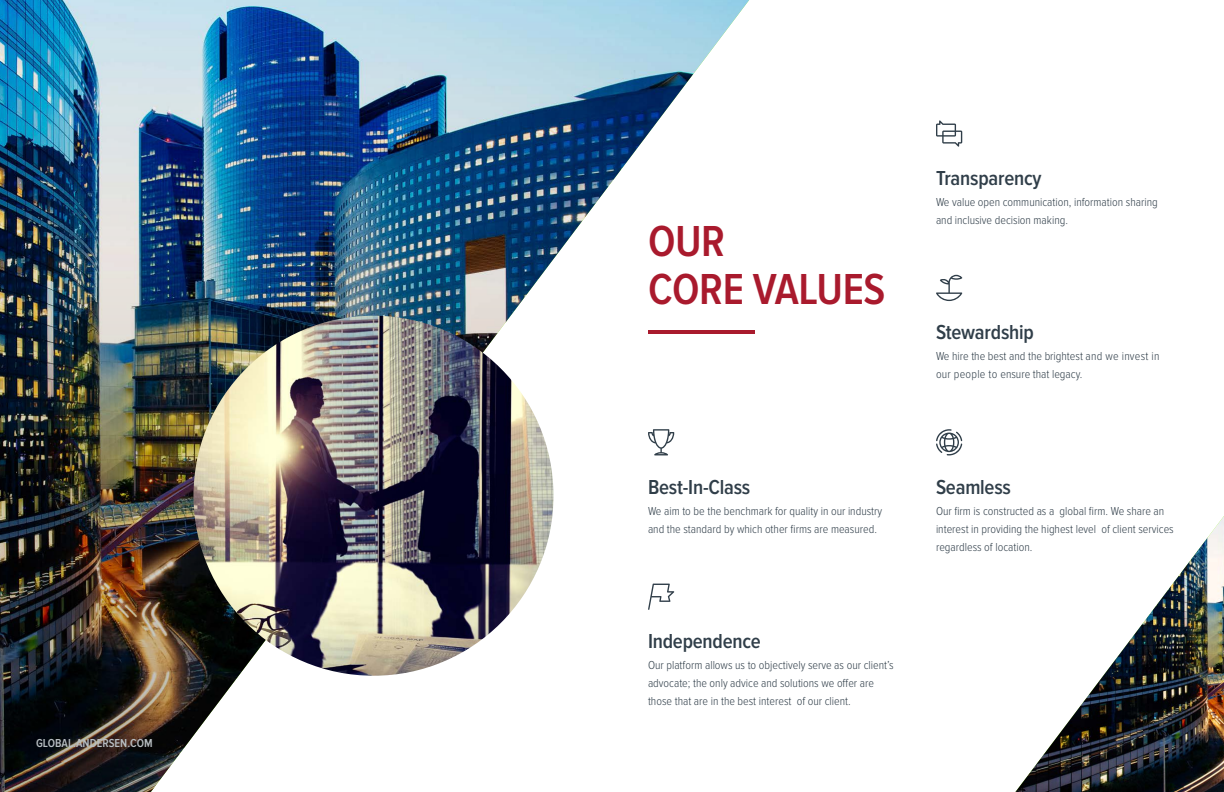
<style>
.page{position:relative;width:1224px;height:792px;background:#fff}
.page>*{position:absolute;margin:0;border:0;box-sizing:border-box;transform-origin:0 0}
.t1{font:600 45px/48px "Proxima Nova Cond";letter-spacing:-.01em;color:#a91a2d}
.t2{font:600 21px "Proxima Nova Cond";letter-spacing:-.01em;color:#303e49}
.t3{font:300 12px/18px "Proxima Nova Cond";color:#303e49}
.t4{font:600 12px "Proxima Nova Cond";color:#b8bec2}
</style>
<div class="page">
<svg style="left:936px;top:275px;width:26px;height:26px"></svg>
<svg style="left:936px;top:429px;width:26px;height:26px"></svg>
<svg style="left:936px;top:120px;width:26px;height:27px"></svg>
<img style="left:1015px;top:516px;width:209px;height:276px">
<img style="left:0;top:0;width:755px;height:792px">
<img style="left:194px;top:316px;width:360px;height:360px;border-radius:180px">
<hr style="left:648px;top:331px;width:107px;height:3px;background:#a91a2d">
<p class="t4" style="left:36px;top:737px;width:118px">GLOBAL.ANDERSEN.COM</p>
<h1 class="t1" style="left:648px;top:219px;width:239px">OUR<br>CORE VALUES</h1>
<h2 class="t2" style="left:648px;top:475px;width:104px">Best-In-Class</h2>
<p class="t3" style="left:648px;top:502px;width:236px">We aim to be the benchmark for quality in our industry and the standard by which other firms are measured.</p>
<h2 class="t2" style="left:648px;top:629px;width:114px">Independence</h2>
<p class="t3" style="left:648px;top:657px;width:247px">Our platform allows us to objectively serve as our client’s advocate; the only advice and solutions we offer are those that are in the best interest of our client.</p>
<h2 class="t2" style="left:936px;top:166px;width:107px">Transparency</h2>
<p class="t3" style="left:936px;top:193px;width:223px">We value open communication, information sharing and inclusive decision making.</p>
<h2 class="t2" style="left:936px;top:321px;width:99px">Stewardship</h2>
<p class="t3" style="left:936px;top:348px;width:225px">We hire the best and the brightest and we invest in our people to ensure that legacy.</p>
<h2 class="t2" style="left:936px;top:475px;width:77px">Seamless</h2>
<p class="t3" style="left:936px;top:502px;width:239px">Our firm is constructed as a global firm. We share an interest in providing the highest level of client services regardless of location.</p>
</div>
